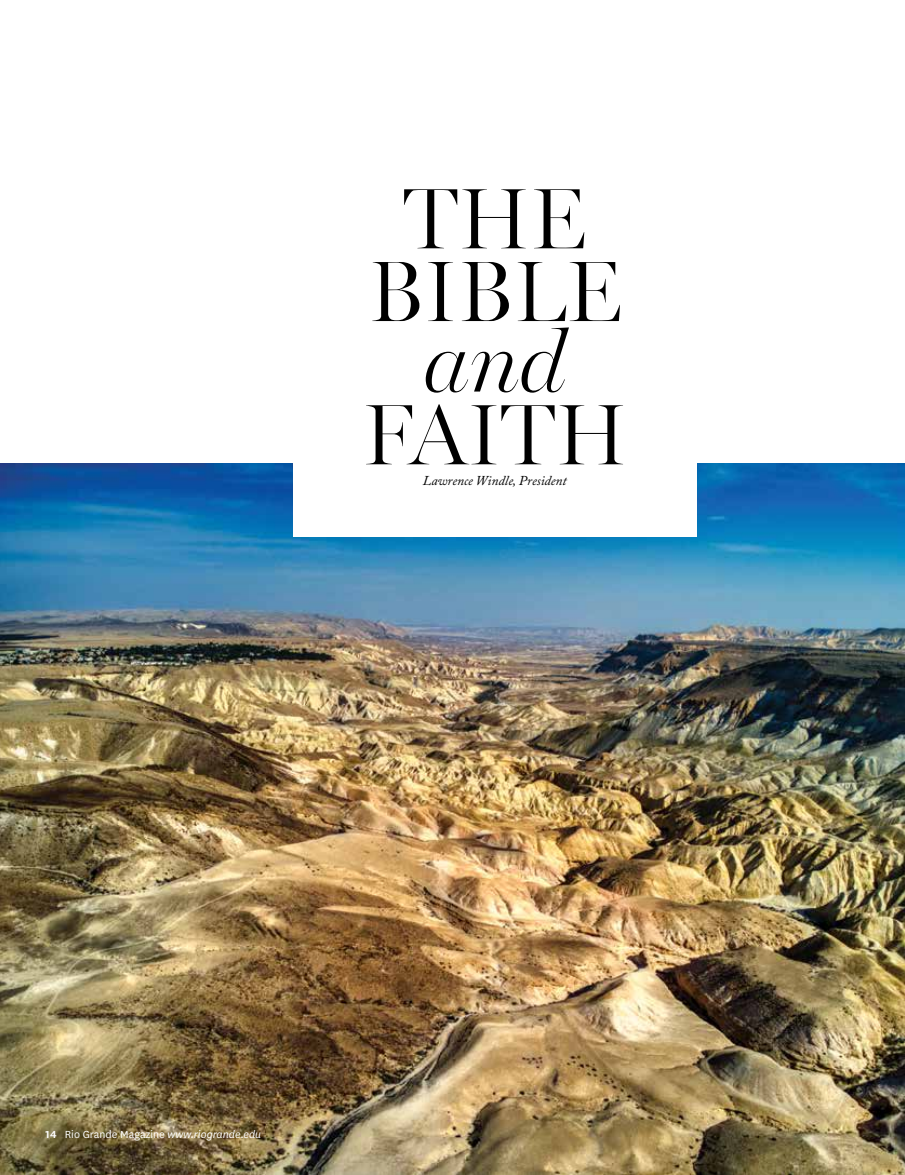
<style>
.page{position:relative;width:905px;height:1175px;background:#fff}
.page>*{position:absolute;margin:0;border:0;box-sizing:border-box;transform-origin:0 0}
.t1{font:300 86.4px/72.8px "Miller Banner";color:#000;text-align:center}
.t2{font:italic 300 86.4px "Miller Banner";color:#000}
.t3{font:italic 13.5px "Adobe Caslon Pro";color:#000}
.t4{font:12px "National";color:#fff}
.s1{font-weight:600}
.s2{font-style:italic}
</style>
<div class="page">
<img style="left:0;top:463px;width:904px;height:711px">
<div style="left:293px;top:133px;width:403px;height:404px;background:#fff"></div>
<h1 class="t1" style="left:368px;top:181px;width:255px">THE<br>BIBLE</h1>
<h1 class="t2" style="left:424px;top:311px;width:144px">and</h1>
<h1 class="t1" style="left:362px;top:397px;width:267px">FAITH</h1>
<p class="t3" style="left:423px;top:473px;width:145px">Lawrence Windle, President</p>
<p class="t4" style="left:46px;top:1126px;width:217px"><span class="s1">14</span> Rio Grande Magazine <span class="s2">www.riogrande.edu</span></p>
</div>
